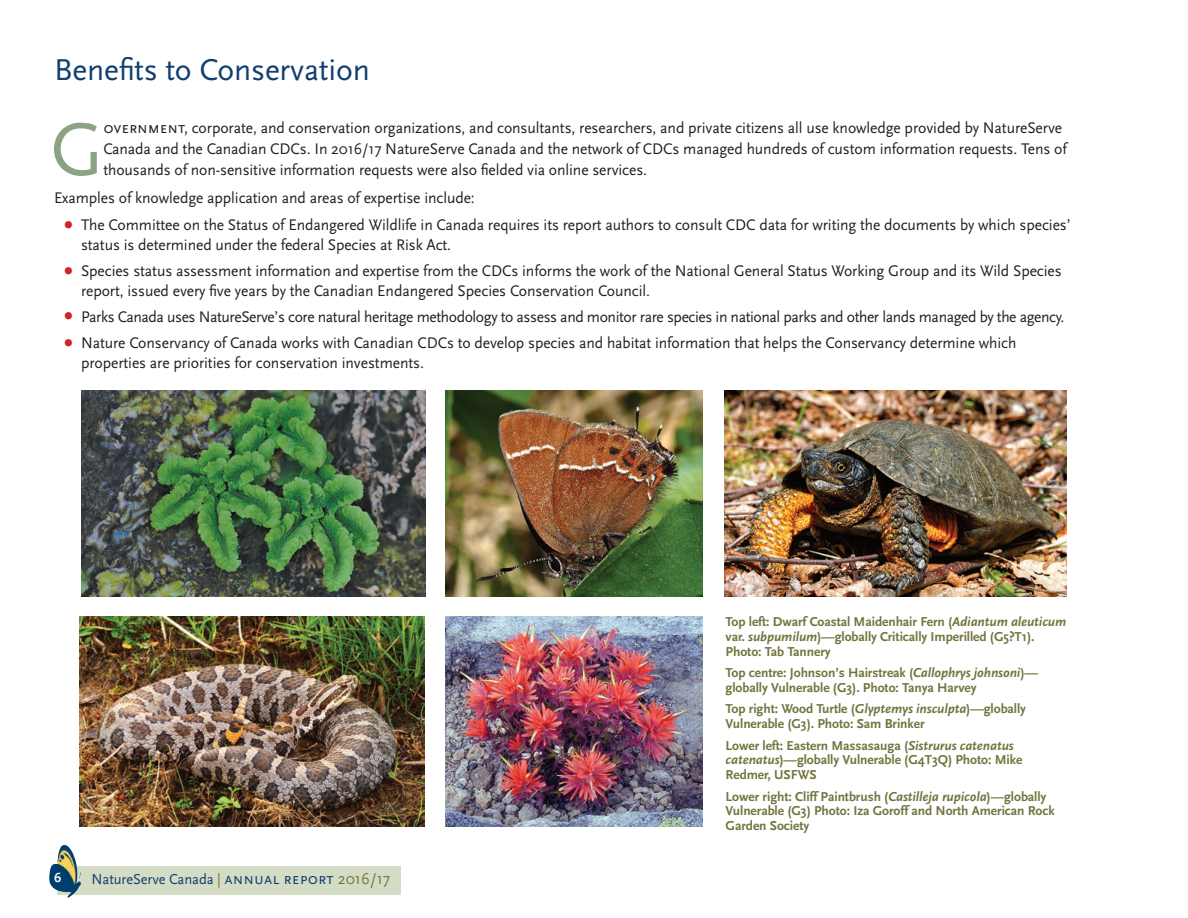
<style>
.page{position:relative;width:1188px;height:918px;background:#fff}
.page>*{position:absolute;margin:0;border:0;box-sizing:border-box;transform-origin:0 0}
.t1{font:78px "Scala Sans";color:#8da183}
.t2{font:31.5px "Scala Sans";letter-spacing:-.005em;color:#113f6f}
.t3{font:16.05px/19.5px "Scala Sans";letter-spacing:-.005em;color:#231f20}
.t4{font:16.05px "Scala Sans";letter-spacing:-.025em;color:#231f20}
.t5{font:15px "Scala Sans";letter-spacing:-.005em;color:#113f6f}
.t6{font:700 13.5px/14.7px "Scala Sans";letter-spacing:-.005em;color:#73743e}
.t7{font:700 13.5px "Scala Sans";color:#fff}
.s1{font-family:"Scala Sans Caps";font-size:16.5px}
.s2{font-size:31.5px;color:#d1232a}
.s3{color:#73743e}
.s4{font-family:"Scala Sans Caps";font-size:16.5px;color:#73743e}
.s5{font-style:italic}
</style>
<div class="page">
<div style="left:58px;top:866px;width:343px;height:28px;background:#d5dcc5"></div>
<img style="left:81px;top:390px;width:345px;height:207px">
<img style="left:445px;top:390px;width:257px;height:207px">
<img style="left:724px;top:390px;width:342px;height:207px">
<img style="left:445px;top:617px;width:257px;height:210px">
<img style="left:80px;top:617px;width:344px;height:210px">
<img style="left:49px;top:844px;width:60px;height:54px">
<h2 class="t2" style="left:54px;top:53px;width:317px">Benefits to Conservation</h2>
<h1 class="t1" style="left:50px;top:107px;width:55px">G</h1>
<p class="t3" style="left:103px;top:118px;width:965px;line-height:21px"><span class="s1">overnment,</span> corporate, and conservation organizations, and consultants, researchers, and private citizens all use knowledge provided by NatureServe<br>Canada and the Canadian CDCs. In 2016/17 NatureServe Canada and the network of CDCs managed hundreds of custom information requests. Tens of thousands of non-sensitive information requests were also fielded via online services.</p>
<p class="t3" style="left:54px;top:188px;width:422px">Examples of knowledge application and areas of expertise include:</p>
<p class="t3" style="left:81px;top:216px;width:991px;text-indent:-18px"><span class="s2">•</span> The Committee on the Status of Endangered Wildlife in Canada requires its report authors to consult CDC data for writing the documents by which species’ status is determined under the federal Species at Risk Act.</p>
<p class="t3" style="left:81px;top:262px;width:982px;text-indent:-18px"><span class="s2">•</span> Species status assessment information and expertise from the CDCs informs the work of the National General Status Working Group and its Wild Species report, issued every five years by the Canadian Endangered Species Conservation Council.</p>
<p class="t4" style="left:63px;top:308px;width:1003px"><span class="s2">•</span> Parks Canada uses NatureServe’s core natural heritage methodology to assess and monitor rare species in national parks and other lands managed by the agency.</p>
<p class="t3" style="left:81px;top:334px;width:937px;text-indent:-18px"><span class="s2">•</span> Nature Conservancy of Canada works with Canadian CDCs to develop species and habitat information that helps the Conservancy determine which properties are priorities for conservation investments.</p>
<p class="t7" style="left:54px;top:871px;width:9px">6</p>
<p class="t5" style="left:92px;top:871px;width:300px">NatureServe Canada <span class="s3">|</span> <span class="s1">annual report</span> <span class="s4">2016/17</span></p>
<p class="t6" style="left:726px;top:615px;width:342px">Top left: Dwarf Coastal Maidenhair Fern (<span class="s5">Adiantum aleuticum </span>var. <span class="s5">subpumilum</span>)—globally Critically Imperilled (G5?T1).<br>Photo: Tab Tannery</p>
<p class="t6" style="left:726px;top:666px;width:314px">Top centre: Johnson’s Hairstreak (<span class="s5">Callophrys johnsoni</span>)— globally Vulnerable (G3). Photo: Tanya Harvey</p>
<p class="t6" style="left:726px;top:702px;width:302px">Top right: Wood Turtle (<span class="s5">Glyptemys insculpta</span>)—globally<br>Vulnerable (G3). Photo: Sam Brinker</p>
<p class="t6" style="left:726px;top:738px;width:298px">Lower left: Eastern Massasauga (<span class="s5">Sistrurus catenatus catenatus</span>)—globally Vulnerable (G4T3Q) Photo: Mike<br>Redmer, USFWS</p>
<p class="t6" style="left:726px;top:789px;width:331px">Lower right: Cliff Paintbrush (<span class="s5">Castilleja rupicola</span>)—globally<br>Vulnerable (G3) Photo: Iza Goroff and North American Rock<br>Garden Society</p>
</div>
